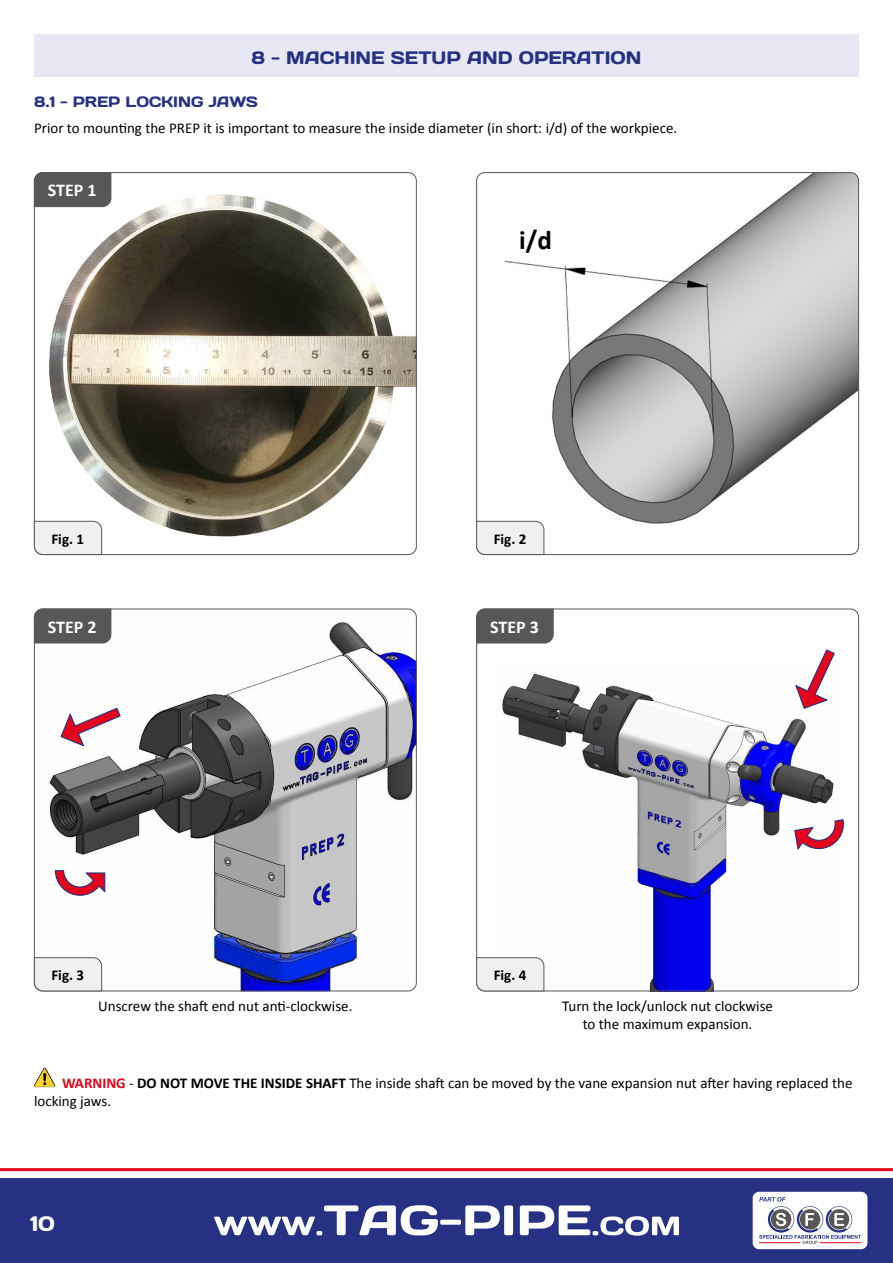
<style>
.page{position:relative;width:893px;height:1263px;background:#fff}
.page>*{position:absolute;margin:0;border:0;box-sizing:border-box;transform-origin:0 0}
.t1{font:700 27px "Calibri";color:#000}
.t2{font:21px "Days One";color:#fff}
.t3{font:18px "Days One";color:#263184}
.t4{font:700 18px "Calibri";color:#fff}
.t5{font:15px/18px "Calibri";color:#000;text-align:center}
.t6{font:700 15px "Calibri";color:#000}
.t7{font:15px "Days One";color:#263184}
.s1{font-weight:700;color:#e3051b}
.s2{font-weight:700}
</style>
<div class="page">
<div style="left:0;top:1178px;width:893px;height:85px;background:#263184"></div>
<hr style="left:0;top:1168px;width:893px;height:3px;background:#e3051b">
<svg style="left:214px;top:1205px;width:299px;height:30px"></svg>
<svg style="left:520px;top:1205px;width:159px;height:30px"></svg>
<div style="left:753px;top:1192px;width:114px;height:57px;background:#fff;border-radius:6px"></div>
<svg style="left:759px;top:1197px;width:102px;height:47px"></svg>
<img style="left:40px;top:194px;width:375px;height:349px">
<img style="left:49px;top:609px;width:366px;height:382px">
<div style="left:34px;top:34px;width:825px;height:43px;background:#e8e7f4"></div>
<svg style="left:54px;top:869px;width:52px;height:27px"></svg>
<svg style="left:60px;top:707px;width:62px;height:41px"></svg>
<img style="left:502px;top:673px;width:332px;height:316px">
<svg style="left:793px;top:818px;width:51px;height:34px"></svg>
<svg style="left:794px;top:649px;width:41px;height:61px"></svg>
<img style="left:36px;top:1068px;width:8px;height:14px">
<img style="left:505px;top:174px;width:352px;height:350px">
<svg style="left:34px;top:520px;width:68px;height:35px"></svg>
<svg style="left:476px;top:520px;width:69px;height:35px"></svg>
<svg style="left:476px;top:957px;width:69px;height:35px"></svg>
<svg style="left:34px;top:957px;width:68px;height:35px"></svg>
<div style="left:34px;top:172px;width:78px;height:35px;background:#575756"></div>
<svg style="left:34px;top:608px;width:78px;height:36px;background:#5d5d5c"></svg>
<svg style="left:476px;top:608px;width:78px;height:36px;background:#5c5c5c"></svg>
<p class="t3" style="left:252px;top:46px;width:391px">8 - MACHINE SETUP AND OPERATION</p>
<p class="t7" style="left:34px;top:92px;width:225px">8.1 - PREP LOCKING JAWS</p>
<p class="t5" style="left:34px;top:119px;width:645px">Prior to mounting the PREP it is important to measure the inside diameter (in short: i/d) of the workpiece.</p>
<p class="t4" style="left:48px;top:179px;width:50px">STEP 1</p>
<h1 class="t1" style="left:519px;top:223px;width:34px">i/d</h1>
<p class="t6" style="left:51px;top:529px;width:34px">Fig. 1</p>
<p class="t6" style="left:494px;top:529px;width:34px">Fig. 2</p>
<p class="t4" style="left:48px;top:615px;width:50px">STEP 2</p>
<p class="t4" style="left:490px;top:615px;width:50px">STEP 3</p>
<p class="t6" style="left:51px;top:965px;width:34px">Fig. 3</p>
<p class="t6" style="left:494px;top:965px;width:34px">Fig. 4</p>
<p class="t5" style="left:98px;top:997px;width:256px">Unscrew the shaft end nut anti-clockwise.</p>
<p class="t5" style="left:562px;top:997px;width:212px">Turn the lock/unlock nut clockwise to the maximum expansion.</p>
<p class="t5" style="left:34px;top:1074px;width:820px;text-align:left;text-indent:28px"><span class="s1">WARNING</span> - <span class="s2">DO NOT MOVE THE INSIDE SHAFT</span> The inside shaft can be moved by the vane expansion nut after having replaced the locking jaws.</p>
<h2 class="t2" style="left:30px;top:1210px;width:26px">10</h2>
</div>
